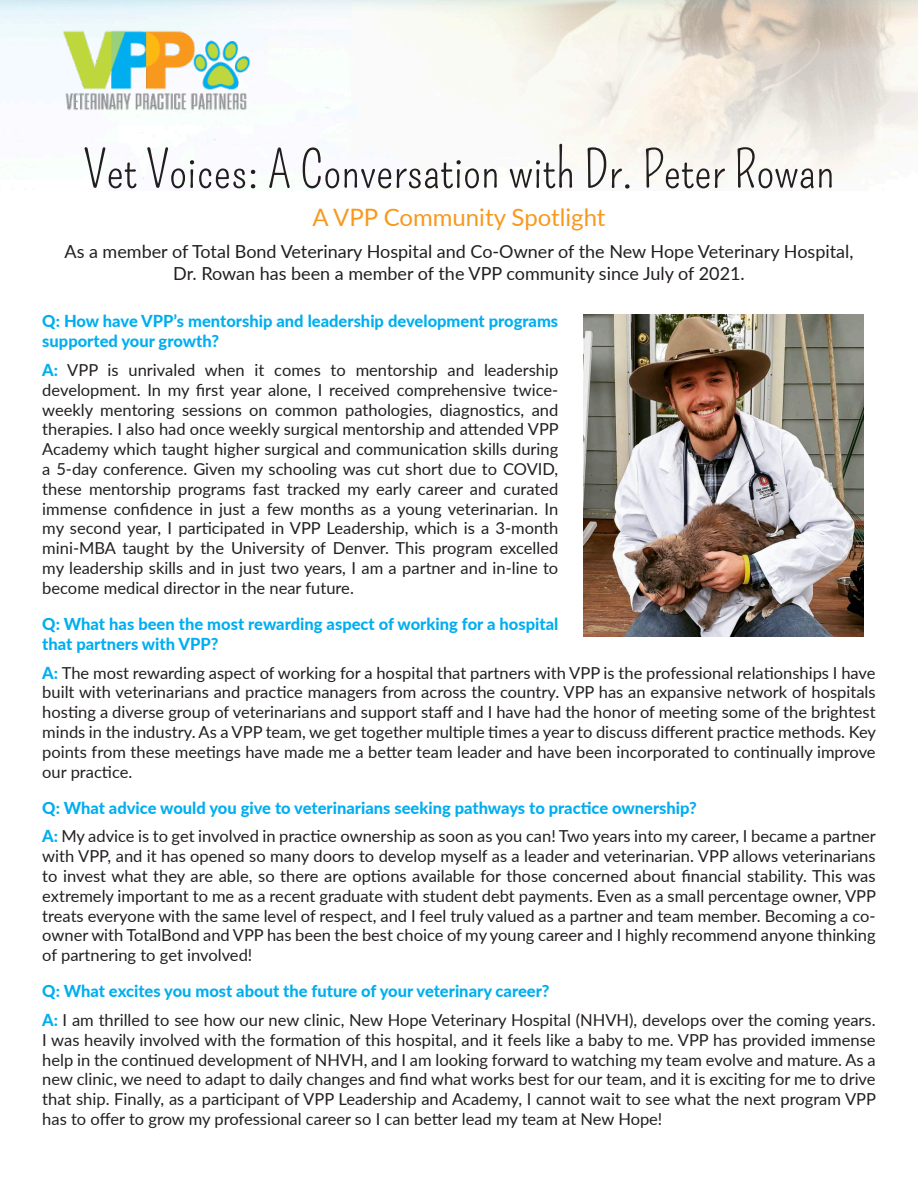
<style>
.page{position:relative;width:918px;height:1188px;background:#fff}
.page>*{position:absolute;margin:0;border:0;box-sizing:border-box;transform-origin:0 0}
.t1{font:51px "Pompiere";color:#231f20}
.t2{font:24px "Lato";color:#f8981d}
.t3{font:18px/21.6px "Lato";color:#231f20;text-align:center}
.t4{font:16.5px/19.8px "Lato";color:#231f20;text-align:justify}
.t5{font:800 16.5px/19.8px "Lato";color:#00aeef}
.s1{font-weight:800;color:#00aeef}
</style>
<div class="page">
<img style="left:0;top:0;width:918px;height:188px">
<img style="left:583px;top:314px;width:281px;height:322px">
<img style="left:52px;top:27px;width:209px;height:86px">
<p class="t1" style="left:83px;top:140px;width:753px">Vet Voices: A Conversation with Dr. Peter Rowan</p>
<p class="t2" style="left:312px;top:200px;width:295px">A VPP Community Spotlight</p>
<p class="t3" style="left:65px;top:240px;width:790px">As a member of Total Bond Veterinary Hospital and Co-Owner of the New Hope Veterinary Hospital,<br>Dr. Rowan has been a member of the VPP community since July of 2021.</p>
<p class="t5" style="left:42px;top:311px;width:517px">Q: How have VPP’s mentorship and leadership development programs supported your growth?</p>
<p class="t4" style="left:42px;top:359px;width:518px"><span class="s1">A:</span> VPP is unrivaled when it comes to mentorship and leadership development. In my first year alone, I received comprehensive twice&shy;weekly mentoring sessions on common pathologies, diagnostics, and therapies. I also had once weekly surgical mentorship and attended VPP Academy which taught higher surgical and communication skills during a 5-day conference. Given my schooling was cut short due to COVID, these mentorship programs fast tracked my early career and curated immense confidence in just a few months as a young veterinarian. In my second year, I participated in VPP Leadership, which is a 3-month mini-MBA taught by the University of Denver. This program excelled my leadership skills and in just two years, I am a partner and in-line to become medical director in the near future.</p>
<p class="t5" style="left:42px;top:613px;width:518px">Q: What has been the most rewarding aspect of working for a hospital that partners with VPP?</p>
<p class="t4" style="left:42px;top:662px;width:835px"><span class="s1">A:</span> The most rewarding aspect of working for a hospital that partners with VPP is the professional relationships I have built with veterinarians and practice managers from across the country. VPP has an expansive network of hospitals hosting a diverse group of veterinarians and support staff and I have had the honor of meeting some of the brightest minds in the industry. As a VPP team, we get together multiple times a year to discuss different practice methods. Key points from these meetings have made me a better team leader and have been incorporated to continually improve our practice.</p>
<p class="t5" style="left:42px;top:797px;width:656px">Q: What advice would you give to veterinarians seeking pathways to practice ownership?</p>
<p class="t4" style="left:42px;top:826px;width:835px"><span class="s1">A:</span> My advice is to get involved in practice ownership as soon as you can! Two years into my career, I became a partner with VPP, and it has opened so many doors to develop myself as a leader and veterinarian. VPP allows veterinarians to invest what they are able, so there are options available for those concerned about financial stability. This was extremely important to me as a recent graduate with student debt payments. Even as a small percentage owner, VPP treats everyone with the same level of respect, and I feel truly valued as a partner and team member. Becoming a co&shy;owner with TotalBond and VPP has been the best choice of my young career and I highly recommend anyone thinking of partnering to get involved!</p>
<p class="t5" style="left:42px;top:981px;width:509px">Q: What excites you most about the future of your veterinary career?</p>
<p class="t4" style="left:42px;top:1009px;width:835px"><span class="s1">A:</span> I am thrilled to see how our new clinic, New Hope Veterinary Hospital (NHVH), develops over the coming years.<br>I was heavily involved with the formation of this hospital, and it feels like a baby to me. VPP has provided immense help in the continued development of NHVH, and I am looking forward to watching my team evolve and mature. As a new clinic, we need to adapt to daily changes and find what works best for our team, and it is exciting for me to drive that ship. Finally, as a participant of VPP Leadership and Academy, I cannot wait to see what the next program VPP has to offer to grow my professional career so I can better lead my team at New Hope!</p>
</div>
